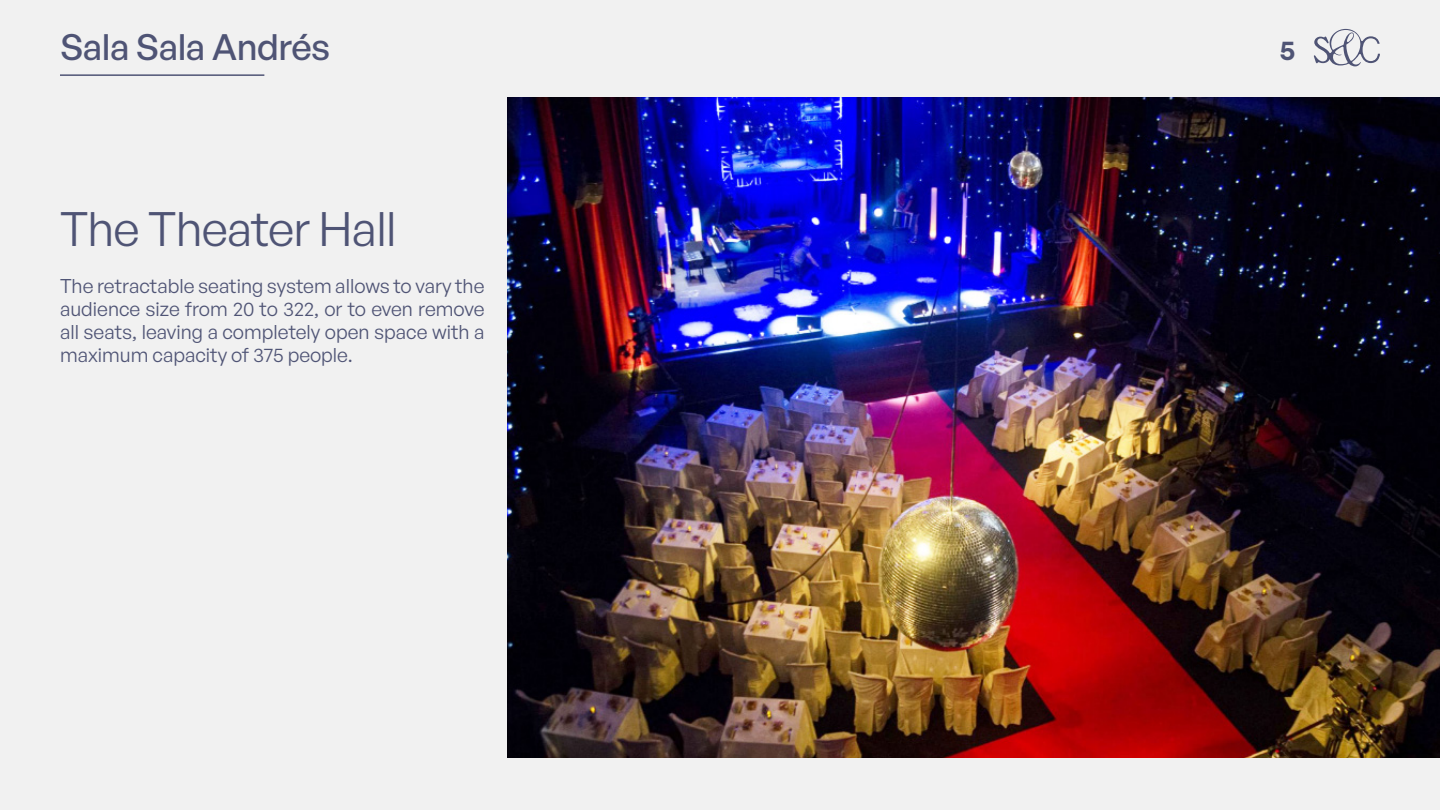
<style>
.page{position:relative;width:1440px;height:810px;background:#f1f1f1}
.page>*{position:absolute;margin:0;border:0;box-sizing:border-box;transform-origin:0 0}
.t1{font:47.25px "General Sans";letter-spacing:-.015em;color:#4f5475}
.t2{font:500 36px "General Sans";letter-spacing:-.015em;color:#4f5475}
.t3{font:600 27px "General Sans";color:#4f5475}
.t4{font:19.5px/23.2px "General Sans";color:#4f5475;text-align:justify}
</style>
<div class="page">
<hr style="left:60px;top:74px;width:204px;height:2px;background:#4f5475">
<svg style="left:1314px;top:29px;width:66px;height:37px"></svg>
<img style="left:508px;top:98px;width:932px;height:660px">
<h2 class="t2" style="left:60px;top:24px;width:272px">Sala Sala Andrés</h2>
<h3 class="t3" style="left:1280px;top:33px;width:17px">5</h3>
<h1 class="t1" style="left:60px;top:199px;width:338px">The Theater Hall</h1>
<p class="t4" style="left:60px;top:273px;width:426px">The retractable seating system allows to vary the audience size from 20 to 322, or to even remove all seats, leaving a completely open space with a maximum capacity of 375 people.</p>
</div>
